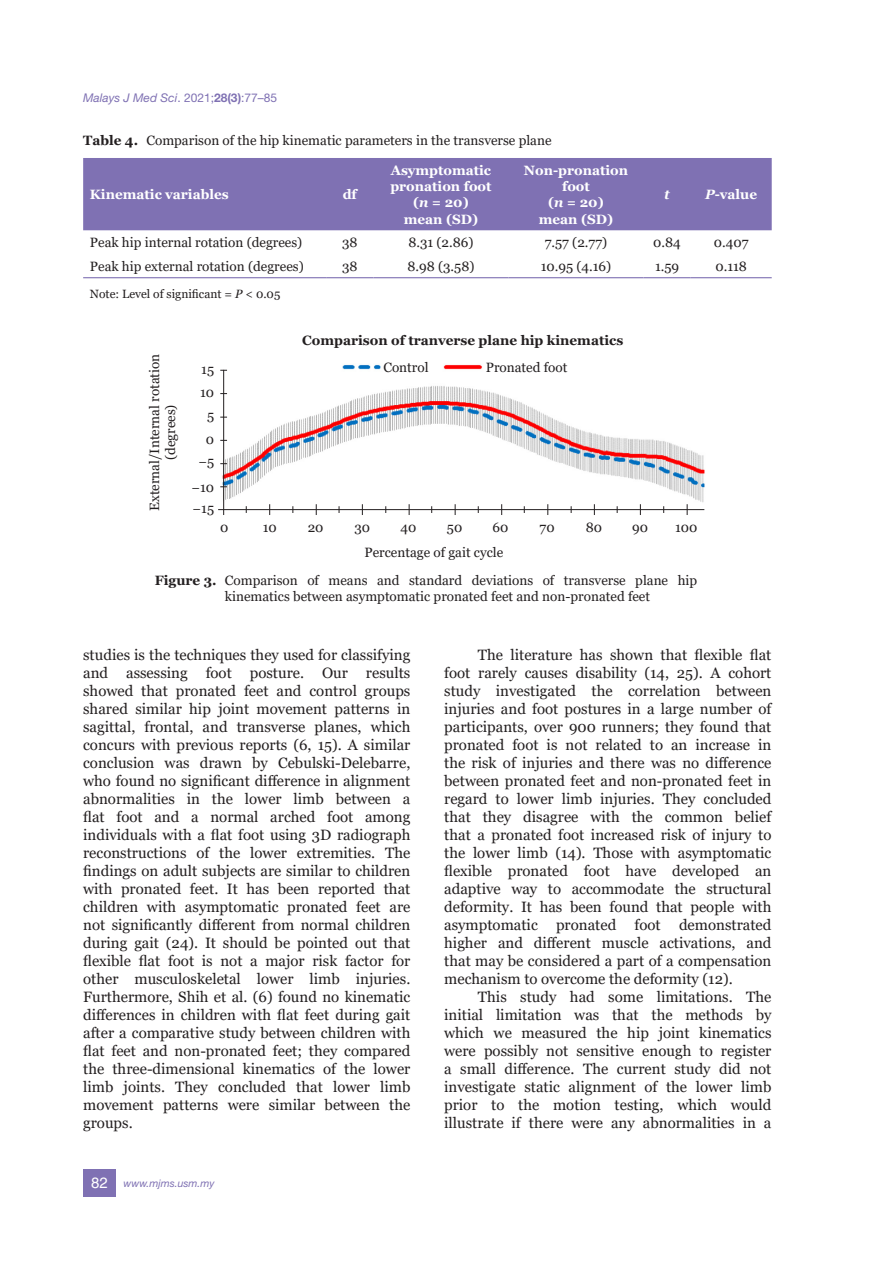
<style>
.page{position:relative;width:893px;height:1263px;background:#fff}
.page>*{position:absolute;margin:0;border:0;box-sizing:border-box;transform-origin:0 0}
.t1{font:15px/18px "Georgia";color:#231f20;text-align:justify}
.t2{font:13.5px/16.2px "Georgia";color:#231f20}
.t3{font:700 13.5px/16.2px "Georgia";color:#fff;text-align:center}
.t4{font:700 13.5px "Georgia";color:#231f20}
.t5{font:italic 700 13.5px "Georgia";color:#fff}
.t6{font:italic 12px "Helvetica Neue LT Std";color:#7f71b3}
.t7{font:12px "Georgia";color:#231f20}
.t8{font:italic 10.5px "Helvetica Neue LT Std";color:#7f71b3}
.s1{font-style:normal}
.s2{font-weight:700;font-style:normal}
.s3{font-weight:700}
.s4{font-style:italic}
.s5{font-family:"Helvetica LT Std";font-style:normal;font-size:15px;color:#fff}
</style>
<div class="page">
<div style="left:83px;top:1169px;width:33px;height:27px;background:#7f71b3"></div>
<div style="left:83px;top:158px;width:689px;height:72px;background:#7f71b3"></div>
<hr style="left:83px;top:277px;width:243px;height:1px;background:#7f71b3">
<hr style="left:326px;top:277px;width:47px;height:1px;background:#7f71b3">
<hr style="left:373px;top:277px;width:135px;height:1px;background:#7f71b3">
<hr style="left:508px;top:277px;width:135px;height:1px;background:#7f71b3">
<hr style="left:643px;top:277px;width:48px;height:1px;background:#7f71b3">
<hr style="left:691px;top:277px;width:81px;height:1px;background:#7f71b3">
<img style="left:218px;top:364px;width:487px;height:151px">
<hr style="left:223px;top:370px;width:1px;height:145px;background:#231f20">
<hr style="left:218px;top:509px;width:486px;height:1px;background:#231f20">
<p class="t6" style="left:83px;top:91px;width:196px">Malays J Med Sci<span class="s1">. 2021;</span><span class="s2">28(3)</span><span class="s1">:77–85</span></p>
<p class="t2" style="left:83px;top:133px;width:470px"><span class="s3">Table 4.</span> Comparison of the hip kinematic parameters in the transverse plane</p>
<p class="t3" style="left:90px;top:186px;width:140px">Kinematic variables</p>
<p class="t3" style="left:343px;top:186px;width:16px">df</p>
<p class="t3" style="left:390px;top:162px;width:103px">Asymptomatic pronation foot (<span class="s4">n</span> = 20)<br>mean (SD)</p>
<p class="t3" style="left:524px;top:162px;width:106px">Non-pronation foot<br>(<span class="s4">n</span> = 20)<br>mean (SD)</p>
<p class="t5" style="left:664px;top:186px;width:7px">t</p>
<p class="t3" style="left:705px;top:186px;width:53px"><span class="s4">P</span>-value</p>
<p class="t2" style="left:90px;top:235px;width:214px">Peak hip internal rotation (degrees)</p>
<p class="t2" style="left:342px;top:235px;width:17px">38</p>
<p class="t2" style="left:408px;top:235px;width:67px">8.31 (2.86)</p>
<p class="t2" style="left:545px;top:235px;width:64px">7.57 (2.77)</p>
<p class="t2" style="left:653px;top:235px;width:29px">0.84</p>
<p class="t2" style="left:714px;top:235px;width:36px">0.407</p>
<p class="t2" style="left:90px;top:258px;width:215px">Peak hip external rotation (degrees)</p>
<p class="t2" style="left:342px;top:258px;width:17px">38</p>
<p class="t2" style="left:407px;top:258px;width:69px">8.98 (3.58)</p>
<p class="t2" style="left:541px;top:258px;width:72px">10.95 (4.16)</p>
<p class="t2" style="left:655px;top:258px;width:26px">1.59</p>
<p class="t2" style="left:715px;top:258px;width:33px">0.118</p>
<p class="t7" style="left:90px;top:286px;width:192px">Note: Level of significant = <span class="s4">P</span> &lt; 0.05</p>
<p class="t4" style="left:302px;top:332px;width:323px">Comparison of tranverse plane hip kinematics</p>
<p class="t2" style="left:383px;top:359px;width:47px">Control</p>
<p class="t2" style="left:147px;top:511px;width:159px;text-align:center;rotate:-90deg">External/Internal rotation (degrees)</p>
<p class="t2" style="left:486px;top:359px;width:83px">Pronated foot</p>
<p class="t2" style="left:201px;top:362px;width:14px">15</p>
<p class="t2" style="left:200px;top:385px;width:16px">10</p>
<p class="t2" style="left:207px;top:407px;width:9px">5</p>
<p class="t2" style="left:206px;top:431px;width:10px">0</p>
<p class="t2" style="left:198px;top:454px;width:17px">−5</p>
<p class="t2" style="left:191px;top:476px;width:24px;line-height:21.5px">−10 −15</p>
<p class="t2" style="left:220px;top:520px;width:10px">0</p>
<p class="t2" style="left:263px;top:520px;width:16px">10</p>
<p class="t2" style="left:447px;top:520px;width:17px">50</p>
<p class="t2" style="left:493px;top:520px;width:17px">60</p>
<p class="t2" style="left:540px;top:520px;width:17px">70</p>
<p class="t2" style="left:586px;top:520px;width:18px">80</p>
<p class="t2" style="left:632px;top:520px;width:17px">90</p>
<p class="t2" style="left:675px;top:520px;width:24px">100</p>
<p class="t2" style="left:364px;top:545px;width:140px">Percentage of gait cycle</p>
<p class="t2" style="left:308px;top:520px;width:17px">20</p>
<p class="t2" style="left:354px;top:520px;width:17px">30</p>
<p class="t2" style="left:401px;top:520px;width:17px">40</p>
<p class="t2" style="left:225px;top:572px;width:474px;text-indent:-70px"><span class="s3">Figure 3.</span> Comparison of means and standard deviations of transverse plane hip kinematics between asymptomatic pronated feet and non-pronated feet</p>
<p class="t1" style="left:83px;top:646px;width:329px">studies is the techniques they used for classifying and assessing foot posture. Our results showed that pronated feet and control groups shared similar hip joint movement patterns in sagittal, frontal, and transverse planes, which concurs with previous reports (6, 15). A similar conclusion was drawn by Cebulski-Delebarre, who found no significant difference in alignment abnormalities in the lower limb between a flat foot and a normal arched foot among individuals with a flat foot using 3D radiograph reconstructions of the lower extremities. The findings on adult subjects are similar to children with pronated feet. It has been reported that children with asymptomatic pronated feet are not significantly different from normal children during gait (24). It should be pointed out that flexible flat foot is not a major risk factor for other musculoskeletal lower limb injuries.<br>Furthermore, Shih et al. (6) found no kinematic differences in children with flat feet during gait after a comparative study between children with flat feet and non-pronated feet; they compared the three-dimensional kinematics of the lower limb joints. They concluded that lower limb movement patterns were similar between the groups.</p>
<p class="t8" style="left:91px;top:1176px;width:125px"><span class="s5">82</span> www.mjms.usm.my</p>
<p class="t1" style="left:444px;top:646px;width:329px;text-indent:34px">The literature has shown that flexible flat foot rarely causes disability (14, 25). A cohort study investigated the correlation between injuries and foot postures in a large number of participants, over 900 runners; they found that pronated foot is not related to an increase in the risk of injuries and there was no difference between pronated feet and non-pronated feet in regard to lower limb injuries. They concluded that they disagree with the common belief that a pronated foot increased risk of injury to the lower limb (14). Those with asymptomatic flexible pronated foot have developed an adaptive way to accommodate the structural deformity. It has been found that people with asymptomatic pronated foot demonstrated higher and different muscle activations, and that may be considered a part of a compensation mechanism to overcome the deformity (12).</p>
<p class="t1" style="left:444px;top:988px;width:329px;text-indent:34px">This study had some limitations. The initial limitation was that the methods by which we measured the hip joint kinematics were possibly not sensitive enough to register a small difference. The current study did not investigate static alignment of the lower limb prior to the motion testing, which would illustrate if there were any abnormalities in a</p>
</div>
